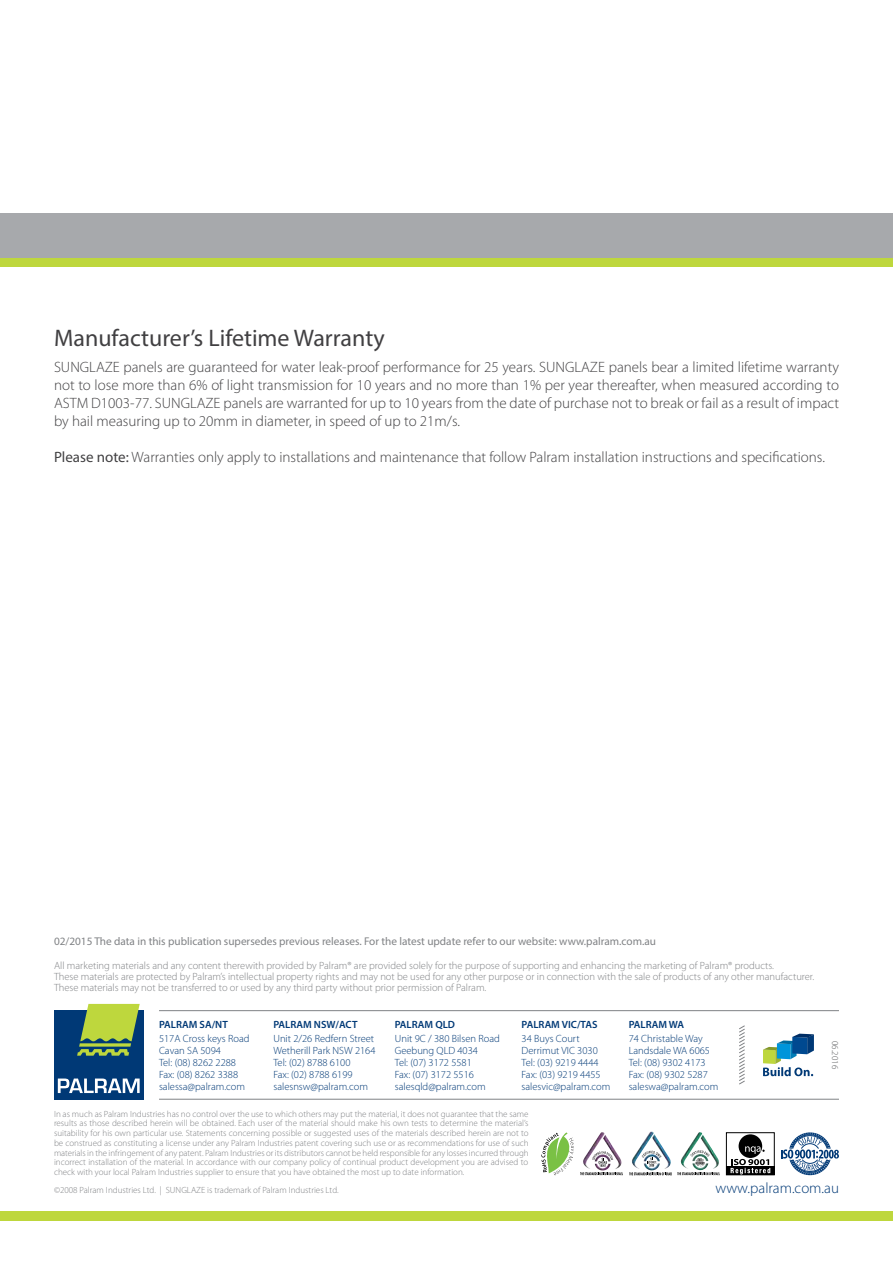
<style>
.page{position:relative;width:893px;height:1263px;background:#fff}
.page>*{position:absolute;margin:0;border:0;box-sizing:border-box;transform-origin:0 0}
.t1{font:24px "Myriad Pro";color:#414042}
.t2{font:300 15px/18px "Myriad Pro";color:#414042;text-align:justify}
.t3{font:300 15px "Myriad Pro";color:#003976}
.t4{font:11.25px "Myriad Pro";color:#808285}
.t5{font:300 10.5px/12px "Myriad Pro";color:#003976}
.t6{font:300 10.5px/11.2px "Myriad Pro";color:#808285}
.t7{font:600 10.5px "Myriad Pro";color:#003976}
.t8{font:300 9px/9.8px "Myriad Pro";color:#808285;text-align:justify}
.t9{font:300 9px "Myriad Pro";color:#58595b}
.s1{font-weight:400}
</style>
<div class="page">
<div style="left:0;top:213px;width:893px;height:54px;background:#a7a9ac"></div>
<div style="left:0;top:258px;width:893px;height:9px;background:#bed73d"></div>
<div style="left:0;top:1211px;width:893px;height:9px;background:#bed73d"></div>
<svg style="left:728px;top:1166px;width:45px;height:7px"></svg>
<div style="left:726px;top:1132px;width:49px;height:43px;border:1px solid #000"></div>
<div style="left:739px;top:1134px;width:23px;height:24px;background:#000;border-radius:50%"></div>
<svg style="left:731px;top:1146px;width:39px;height:28px"></svg>
<svg style="left:541px;top:1132px;width:33px;height:43px"></svg>
<img style="left:687px;top:1132px;width:26px;height:18px">
<svg style="left:677px;top:1150px;width:43px;height:25px"></svg>
<img style="left:632px;top:1131px;width:39px;height:39px">
<svg style="left:629px;top:1172px;width:42px;height:3px"></svg>
<svg style="left:642px;top:1151px;width:19px;height:15px"></svg>
<img style="left:589px;top:1132px;width:27px;height:19px">
<svg style="left:580px;top:1151px;width:43px;height:24px"></svg>
<svg style="left:781px;top:1132px;width:58px;height:43px"></svg>
<hr style="left:159px;top:1010px;width:680px;height:1px;background:#808285">
<hr style="left:159px;top:1099px;width:680px;height:1px;background:#808285">
<svg style="left:739px;top:1025px;width:6px;height:59px"></svg>
<svg style="left:763px;top:1034px;width:51px;height:42px"></svg>
<div style="left:54px;top:1010px;width:89px;height:89px;background:#003976"></div>
<svg style="left:58px;top:1078px;width:82px;height:15px"></svg>
<svg style="left:77px;top:1004px;width:63px;height:52px"></svg>
<h1 class="t1" style="left:54px;top:324px;width:332px">Manufacturer’s Lifetime Warranty</h1>
<p class="t2" style="left:54px;top:358px;width:787px">SUNGLAZE panels are guaranteed for water leak-proof performance for 25 years. SUNGLAZE panels bear a limited lifetime warranty not to lose more than 6% of light transmission for 10 years and no more than 1% per year thereafter, when measured according to ASTM D1003-77. SUNGLAZE panels are warranted for up to 10 years from the date of purchase not to break or fail as a result of impact by hail measuring up to 20mm in diameter, in speed of up to 21m/s.</p>
<h2 class="t2" style="left:54px;top:448px;width:772px"><span class="s1">Please note:</span> Warranties only apply to installations and maintenance that follow Palram installation instructions and specifications.</h2>
<p class="t4" style="left:54px;top:935px;width:603px">02/2015 The data in this publication supersedes previous releases. For the latest update refer to our website: www.palram.com.au</p>
<p class="t6" style="left:54px;top:960px;width:762px">All marketing materials and any content therewith provided by Palram® are provided solely for the purpose of supporting and enhancing the marketing of Palram® products.<br>These materials are protected by Palram’s intellectual property rights and may not be used for any other purpose or in connection with the sale of products of any other manufacturer.<br>These materials may not be transferred to or used by any third party without prior permission of Palram.</p>
<p class="t7" style="left:159px;top:1017px;width:70px">PALRAM SA/NT</p>
<p class="t5" style="left:159px;top:1032px;width:92px">517A Cross keys Road<br>Cavan SA 5094<br>Tel: (08) 8262 2288<br>Fax: (08) 8262 3388 salessa@palram.com</p>
<p class="t7" style="left:273px;top:1017px;width:86px">PALRAM NSW/ACT</p>
<p class="t5" style="left:273px;top:1032px;width:104px">Unit 2/26 Redfern Street<br>Wetherill Park NSW 2164<br>Tel: (02) 8788 6100<br>Fax: (02) 8788 6199 salesnsw@palram.com</p>
<p class="t7" style="left:395px;top:1017px;width:62px">PALRAM QLD</p>
<p class="t5" style="left:395px;top:1032px;width:107px">Unit 9C / 380 Bilsen Road<br>Geebung QLD 4034<br>Tel: (07) 3172 5581<br>Fax: (07) 3172 5516 salesqld@palram.com</p>
<p class="t7" style="left:522px;top:1017px;width:77px">PALRAM VIC/TAS</p>
<p class="t5" style="left:522px;top:1032px;width:90px">34 Buys Court<br>Derrimut VIC 3030<br>Tel: (03) 9219 4444<br>Fax: (03) 9219 4455 salesvic@palram.com</p>
<p class="t7" style="left:629px;top:1017px;width:57px">PALRAM WA</p>
<p class="t5" style="left:629px;top:1032px;width:91px">74 Christable Way<br>Landsdale WA 6065<br>Tel: (08) 9302 4173<br>Fax: (08) 9302 5287 saleswa@palram.com</p>
<p class="t9" style="left:840px;top:1041px;width:29px;rotate:90deg">06.2016</p>
<p class="t8" style="left:54px;top:1109px;width:476px">In as much as Palram Industries has no control over the use to which others may put the material, it does not guarantee that the same results as those described herein will be obtained. Each user of the material should make his own tests to determine the material’s suitability for his own particular use. Statements concerning possible or suggested uses of the materials described herein are not to be construed as constituting a license under any Palram Industries patent covering such use or as recommendations for use of such materials in the infringement of any patent. Palram Industries or its distributors cannot be held responsible for any losses incurred through incorrect installation of the material. In accordance with our company policy of continual product development you are advised to check with your local Palram Industries supplier to ensure that you have obtained the most up to date information.</p>
<p class="t8" style="left:54px;top:1185px;width:286px">©2008 Palram Industries Ltd. | SUNGLAZE is trademark of Palram Industries Ltd.</p>
<h2 class="t3" style="left:715px;top:1179px;width:125px">www.palram.com.au</h2>
</div>
